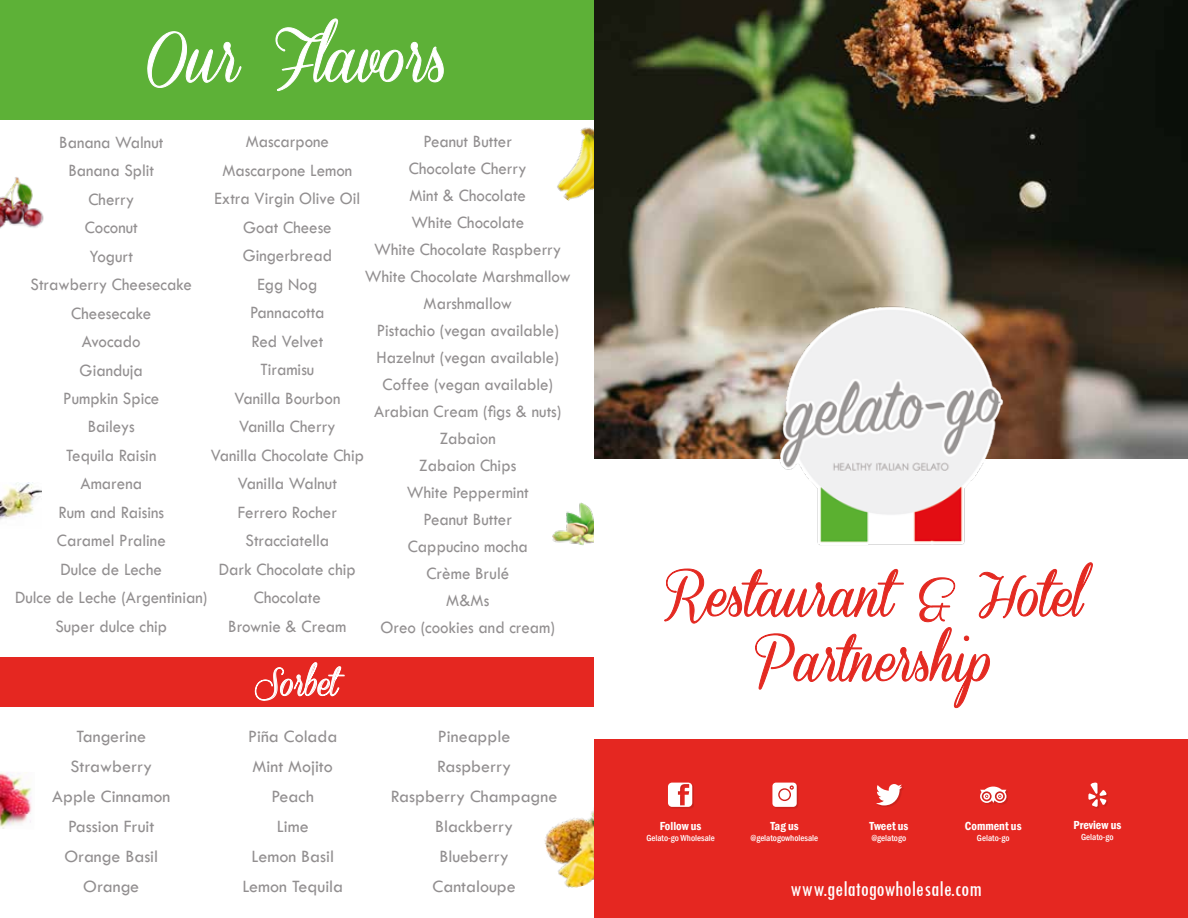
<style>
.page{position:relative;width:1188px;height:918px;background:#fff}
.page>*{position:absolute;margin:0;border:0;box-sizing:border-box;transform-origin:0 0}
.t1{font:60px "Coneria Script Demo";color:#fff}
.t2{font:51px "Coneria Script Demo";color:#e42a21}
.t3{font:31.5px "Coneria Script Demo";color:#fff}
.t4{font:condensed 22.5px "Tw Cen";color:#fff}
.t5{font:18px/28.5px "Tw Cen";color:#928f90;text-align:center;scale:.94 1}
.t6{font:18px/30px "Tw Cen";color:#928f90;text-align:center}
.t7{font:600 condensed 12px "Franklin Gothic";color:#fff}
.t8{font:500 condensed 9px "Franklin Gothic";color:#fff}
</style>
<div class="page">
<img style="left:557px;top:127px;width:37px;height:74px">
<img style="left:544px;top:808px;width:50px;height:80px">
<img style="left:0;top:772px;width:32px;height:57px">
<img style="left:594px;top:0;width:594px;height:459px">
<img style="left:732px;top:270px;width:318px;height:275px">
<div style="left:594px;top:740px;width:594px;height:178px;background:#e52721"></div>
<div style="left:669px;top:784px;width:25px;height:25px;background:#000;opacity:.11"></div>
<svg style="left:668px;top:783px;width:24px;height:24px"></svg>
<div style="left:774px;top:784px;width:24px;height:25px;background:#cc221d"></div>
<svg style="left:772px;top:783px;width:25px;height:24px"></svg>
<div style="left:780px;top:790px;width:10px;height:10px;background:#fff;border-radius:50%"></div>
<div style="left:877px;top:785px;width:27px;height:22px;background:#000;opacity:.11"></div>
<svg style="left:876px;top:784px;width:26px;height:21px"></svg>
<div style="left:982px;top:788px;width:26px;height:17px;background:#000;opacity:.11"></div>
<svg style="left:980px;top:786px;width:26px;height:17px"></svg>
<div style="left:1090px;top:784px;width:18px;height:25px;background:#000;opacity:.11"></div>
<svg style="left:1088px;top:783px;width:18px;height:24px"></svg>
<svg style="left:664px;top:562px;width:429px;height:147px"></svg>
<div style="left:0;top:0;width:594px;height:120px;background:#5db137"></div>
<svg style="left:147px;top:31px;width:95px;height:57px"></svg>
<svg style="left:276px;top:18px;width:168px;height:74px"></svg>
<div style="left:0;top:658px;width:594px;height:49px;background:#e52721"></div>
<svg style="left:255px;top:657px;width:90px;height:44px"></svg>
<img style="left:0;top:177px;width:44px;height:52px">
<img style="left:0;top:483px;width:41px;height:37px">
<img style="left:552px;top:503px;width:42px;height:43px">
<div style="left:594px;top:485px;width:72px;height:81px;background:#fff"></div>
<h1 class="t1" style="left:146px;top:25px;width:303px">Our Flavors</h1>
<p class="t5" style="left:211px;top:127px;width:165px">Mascarpone<br>Mascarpone Lemon<br>Extra Virgin Olive Oil<br>Goat Cheese<br>Gingerbread<br>Egg Nog<br>Pannacotta<br>Red Velvet<br>Tiramisu<br>Vanilla Bourbon<br>Vanilla Cherry<br>Vanilla Chocolate Chip<br>Vanilla Walnut<br>Ferrero Rocher<br>Stracciatella<br>Dark Chocolate chip<br>Chocolate<br>Brownie &amp; Cream</p>
<p class="t5" style="left:15px;top:128px;width:206px">Banana Walnut<br>Banana Split<br>Cherry<br>Coconut<br>Yogurt<br>Strawberry Cheesecake<br>Cheesecake<br>Avocado<br>Gianduja<br>Pumpkin Spice<br>Baileys<br>Tequila Raisin<br>Amarena<br>Rum and Raisins<br>Caramel Praline<br>Dulce de Leche<br>Dulce de Leche (Argentinian)<br>Super dulce chip</p>
<p class="t5" style="left:365px;top:128px;width:221px;line-height:27px">Peanut Butter<br>Chocolate Cherry<br>Mint &amp; Chocolate<br>White Chocolate<br>White Chocolate Raspberry<br>White Chocolate Marshmallow<br>Marshmallow<br>Pistachio (vegan available)<br>Hazelnut (vegan available)<br>Coffee (vegan available)<br>Arabian Cream (figs &amp; nuts)<br>Zabaion<br>Zabaion Chips<br>White Peppermint<br>Peanut Butter<br>Cappucino mocha<br>Crème Brulé<br>M&amp;Ms<br>Oreo (cookies and cream)</p>
<h3 class="t3" style="left:255px;top:666px;width:85px">Sorbet</h3>
<p class="t6" style="left:52px;top:721px;width:120px">Tangerine<br>Strawberry<br>Apple Cinnamon<br>Passion Fruit<br>Orange Basil<br>Orange</p>
<p class="t6" style="left:391px;top:721px;width:168px">Pineapple<br>Raspberry<br>Raspberry Champagne<br>Blackberry<br>Blueberry<br>Cantaloupe</p>
<p class="t6" style="left:242px;top:721px;width:102px">Piña Colada<br>Mint Mojito<br>Peach<br>Lime<br>Lemon Basil<br>Lemon Tequila</p>
<h2 class="t2" style="left:663px;top:568px;width:421px">Restaurant &amp; Hotel</h2>
<h2 class="t2" style="left:754px;top:633px;width:240px">Partnership</h2>
<p class="t7" style="left:660px;top:818px;width:43px">Follow us</p>
<p class="t8" style="left:646px;top:832px;width:70px">Gelato-go Wholesale</p>
<p class="t7" style="left:770px;top:818px;width:30px">Tag us</p>
<p class="t8" style="left:751px;top:832px;width:69px">@gelatogowholesale</p>
<p class="t7" style="left:870px;top:818px;width:40px">Tweet us</p>
<p class="t8" style="left:872px;top:832px;width:36px">@gelatogo</p>
<p class="t7" style="left:965px;top:818px;width:58px">Comment us</p>
<p class="t8" style="left:977px;top:832px;width:34px">Gelato-go</p>
<p class="t4" style="left:790px;top:876px;width:193px">www.gelatogowholesale.com</p>
<p class="t7" style="left:1074px;top:817px;width:49px">Preview us</p>
<p class="t8" style="left:1081px;top:831px;width:34px">Gelato-go</p>
</div>
